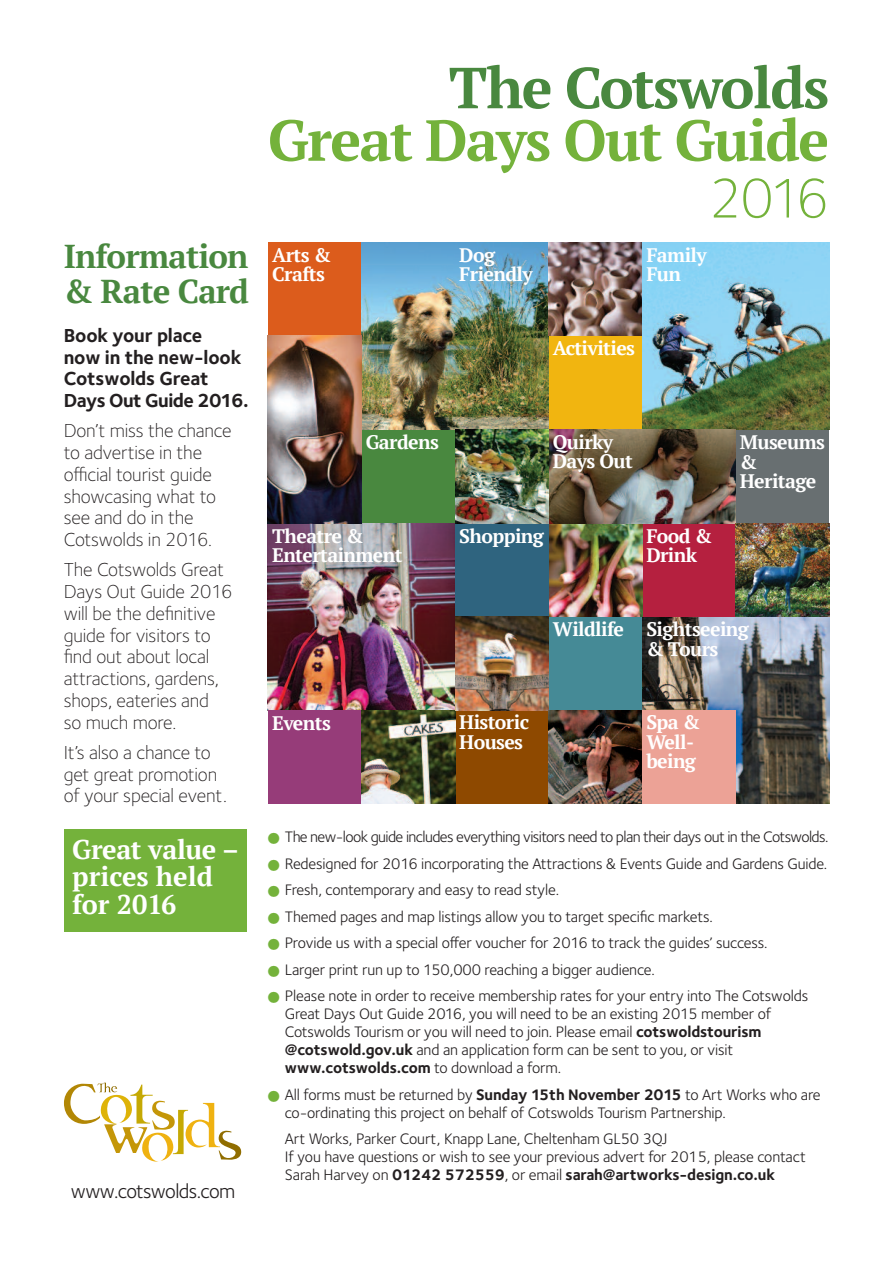
<style>
.page{position:relative;width:893px;height:1263px;background:#fff}
.page>*{position:absolute;margin:0;border:0;box-sizing:border-box;transform-origin:0 0}
.t1{font:700 57.75px "PT Serif";letter-spacing:-.03em;color:#74b23b}
.t2{font:700 57.75px "PT Serif";letter-spacing:-.03em;color:#49883f}
.t3{font:300 57.75px "Foundry Sterling";color:#74b23b}
.t4{font:700 33px/35.2px "PT Serif";letter-spacing:-.025em;color:#49883f}
.t5{font:700 27px/27.8px "PT Serif";letter-spacing:-.015em;color:#fff}
.t6{font:20.4px "Foundry Sterling";letter-spacing:-.03em;color:#231f20}
.t7{font:300 19.5px/21.8px "Foundry Sterling";letter-spacing:-.01em;color:#231f20}
.t8{font:700 19.5px/19.5px "PT Serif";letter-spacing:-.03em;color:#fff}
.t9{font:700 19.5px/21.8px "Foundry Sterling";letter-spacing:-.01em;color:#231f20}
.t10{font:15.75px/18px "Foundry Sterling";letter-spacing:-.01em;color:#231f20}
.t11{font:15.75px "Foundry Sterling";letter-spacing:-.04em;color:#231f20}
.s1{color:#74b23b}
.s2{font-weight:700}
</style>
<div class="page">
<img style="left:268px;top:523px;width:187px;height:187px">
<img style="left:642px;top:617px;width:187px;height:187px">
<div style="left:549px;top:336px;width:93px;height:93px;background:#f1b510"></div>
<div style="left:455px;top:710px;width:94px;height:94px;background:#8e4900"></div>
<div style="left:268px;top:242px;width:93px;height:94px;background:#dc5c1c"></div>
<div style="left:642px;top:523px;width:94px;height:94px;background:#b5203f"></div>
<div style="left:268px;top:710px;width:93px;height:94px;background:#963c79"></div>
<div style="left:736px;top:429px;width:93px;height:94px;background:#686f71"></div>
<div style="left:361px;top:429px;width:94px;height:94px;background:#49883f"></div>
<div style="left:549px;top:617px;width:93px;height:93px;background:#458a96"></div>
<img style="left:361px;top:242px;width:188px;height:187px">
<img style="left:549px;top:523px;width:93px;height:94px">
<img style="left:549px;top:242px;width:93px;height:94px">
<img style="left:642px;top:242px;width:187px;height:187px">
<img style="left:549px;top:429px;width:187px;height:94px">
<img style="left:736px;top:523px;width:93px;height:94px">
<div style="left:455px;top:523px;width:94px;height:94px;background:#2f647f"></div>
<img style="left:268px;top:336px;width:93px;height:187px">
<img style="left:455px;top:429px;width:94px;height:94px">
<img style="left:361px;top:710px;width:94px;height:94px">
<img style="left:455px;top:617px;width:94px;height:93px">
<img style="left:549px;top:710px;width:93px;height:94px">
<svg style="left:64px;top:1083px;width:177px;height:79px"></svg>
<div style="left:64px;top:829px;width:183px;height:102px;background:#74b23b"></div>
<div style="left:642px;top:710px;width:94px;height:94px;background:#eca296"></div>
<h2 class="t4" style="left:64px;top:238px;width:187px">Information &amp; Rate Card</h2>
<p class="t9" style="left:64px;top:326px;width:187px">Book your place<br>now in the new-look<br>Cotswolds Great<br>Days Out Guide 2016.</p>
<p class="t7" style="left:64px;top:421px;width:169px">Don’t miss the chance to advertise in the official tourist guide showcasing what to see and do in the<br>Cotswolds in 2016.</p>
<p class="t7" style="left:64px;top:560px;width:170px">The Cotswolds Great<br>Days Out Guide 2016 will be the definitive guide for visitors to find out about local attractions, gardens, shops, eateries and<br>so much more.</p>
<p class="t7" style="left:64px;top:743px;width:165px">It’s also a chance to get great promotion of your special event.</p>
<h3 class="t5" style="left:72px;top:835px;width:168px">Great value – prices held for 2016</h3>
<p class="t6" style="left:71px;top:1185px;width:166px">www.cotswolds.com</p>
<h1 class="t2" style="left:449px;top:49px;width:382px">The Cotswolds</h1>
<h1 class="t1" style="left:268px;top:102px;width:563px">Great Days Out Guide</h1>
<h1 class="t3" style="left:708px;top:176px;width:122px">2016</h1>
<p class="t8" style="left:272px;top:245px;width:61px">Arts &amp;<br>Crafts</p>
<p class="t8" style="left:459px;top:245px;width:75px">Dog<br>Friendly</p>
<p class="t8" style="left:646px;top:245px;width:62px">Family<br>Fun</p>
<p class="t8" style="left:553px;top:338px;width:84px">Activities</p>
<p class="t8" style="left:366px;top:432px;width:75px">Gardens</p>
<p class="t8" style="left:553px;top:432px;width:82px">Quirky<br>Days Out</p>
<p class="t8" style="left:272px;top:526px;width:132px">Theatre &amp;<br>Entertainment</p>
<p class="t8" style="left:459px;top:526px;width:86px">Shopping</p>
<p class="t8" style="left:646px;top:526px;width:67px">Food &amp;<br>Drink</p>
<p class="t8" style="left:740px;top:432px;width:87px">Museums &amp;<br>Heritage</p>
<p class="t8" style="left:272px;top:713px;width:60px">Events</p>
<p class="t8" style="left:459px;top:712px;width:71px">Historic<br>Houses</p>
<p class="t8" style="left:553px;top:619px;width:73px">Wildlife</p>
<p class="t8" style="left:646px;top:619px;width:104px">Sightseeing &amp; Tours</p>
<p class="t8" style="left:646px;top:712px;width:56px">Spa &amp;<br>Well&shy;being</p>
<p class="t11" style="left:268px;top:832px;width:562px"><span class="s1">●</span> The new-look guide includes everything visitors need to plan their days out in the Cotswolds.</p>
<p class="t10" style="left:268px;top:856px;width:561px"><span class="s1">●</span> Redesigned for 2016 incorporating the Attractions &amp; Events Guide and Gardens Guide.</p>
<p class="t10" style="left:268px;top:883px;width:293px"><span class="s1">●</span> Fresh, contemporary and easy to read style.</p>
<p class="t10" style="left:268px;top:909px;width:446px"><span class="s1">●</span> Themed pages and map listings allow you to target specific markets.</p>
<p class="t10" style="left:268px;top:936px;width:501px"><span class="s1">●</span> Provide us with a special offer voucher for 2016 to track the guides’ success.</p>
<p class="t10" style="left:268px;top:962px;width:389px"><span class="s1">●</span> Larger print run up to 150,000 reaching a bigger audience.</p>
<p class="t10" style="left:285px;top:989px;width:525px;text-indent:-17px"><span class="s1">●</span> Please note in order to receive membership rates for your entry into The Cotswolds Great Days Out Guide 2016, you will need to be an existing 2015 member of Cotswolds Tourism or you will need to join. Please email <span class="s2">cotswoldstourism @cotswold.gov.uk</span> and an application form can be sent to you, or visit <span class="s2">www.cotswolds.com</span> to download a form.</p>
<p class="t10" style="left:285px;top:1087px;width:537px;text-indent:-17px"><span class="s1">●</span> All forms must be returned by <span class="s2">Sunday 15th November 2015</span> to Art Works who are co-ordinating this project on behalf of Cotswolds Tourism Partnership.</p>
<p class="t10" style="left:285px;top:1132px;width:523px">Art Works, Parker Court, Knapp Lane, Cheltenham GL50 3QJ<br>If you have questions or wish to see your previous advert for 2015, please contact<br>Sarah Harvey on <span class="s2">01242 572559</span>, or email <span class="s2">sarah@artworks-design.co.uk</span></p>
</div>
